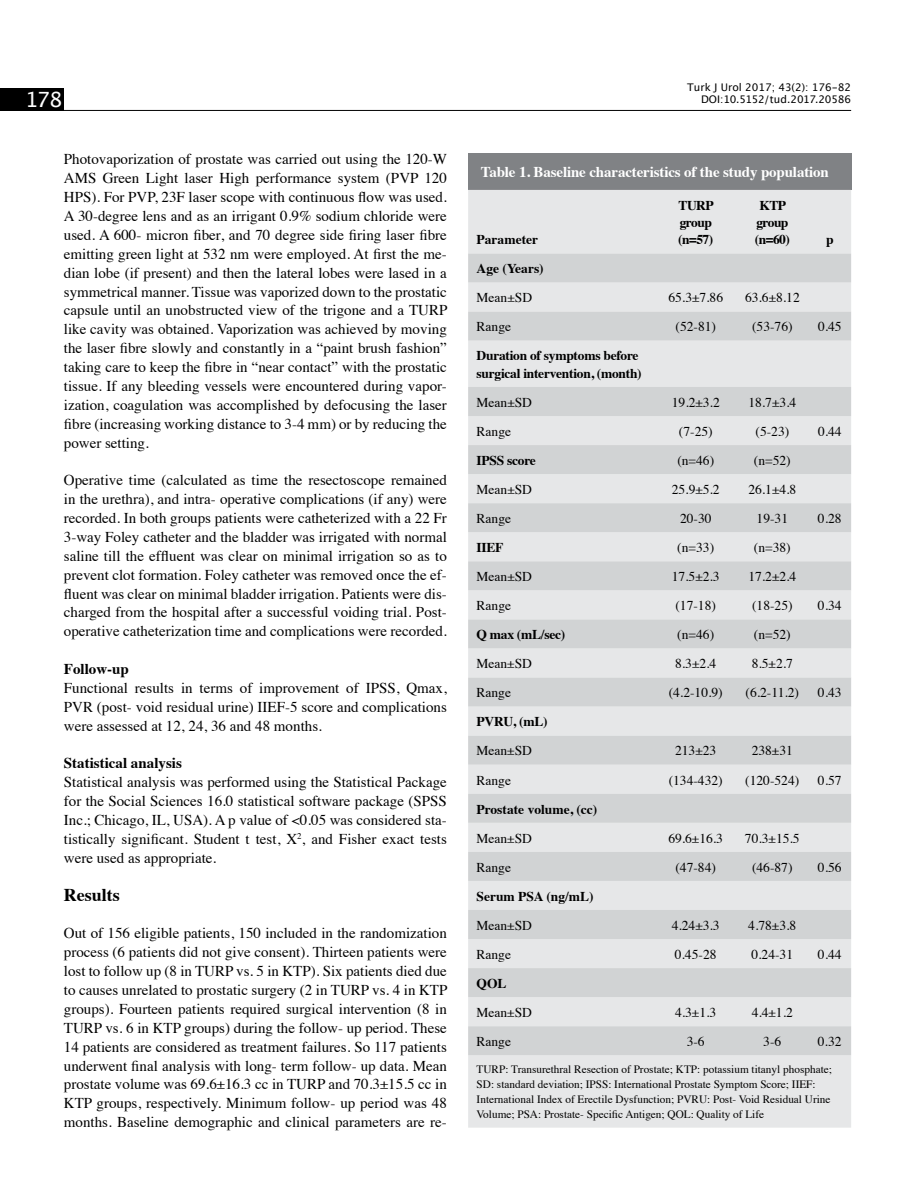
<style>
.page{position:relative;width:915px;height:1191px;background:#fff}
.page>*{position:absolute;margin:0;border:0;box-sizing:border-box;transform-origin:0 0}
.t1{font:21px "Lucida Grande";color:#fff}
.t2{font:700 18px "Times";color:#000}
.t3{font:15px/18.9px "Times";color:#000;text-align:justify}
.t4{font:700 15px "Times";letter-spacing:-.01em;color:#fff}
.t5{font:700 15px "Times";color:#000}
.t6{font:13.5px "Times";color:#000}
.t7{font:700 13.5px/17.2px "Times";letter-spacing:-.02em;color:#000}
.t8{font:700 13.5px "Times";color:#000}
.t9{font:700 13.5px/17.2px "Times";letter-spacing:-.04em;color:#000}
.t10{font:11.25px/15px "Times";color:#000}
.t11{font:10.5px/12.6px "Lucida Grande";color:#000;text-align:right}
</style>
<div class="page">
<div style="left:468px;top:153px;width:382px;height:37px;background:#808285"></div>
<div style="left:468px;top:190px;width:382px;height:937px;background:#e6e7e8"></div>
<svg style="left:468px;top:253px;width:382px;height:802px;background:#dbdcdd"></svg>
<hr style="left:64px;top:110px;width:786px;height:1px;background:#000">
<div style="left:0;top:88px;width:64px;height:23px;background:#000"></div>
<h1 class="t1" style="left:25px;top:88px;width:39px">178</h1>
<p class="t11" style="left:687px;top:81px;width:165px">Turk J Urol 2017; 43(2): 176-82<br>DOI:10.5152/tud.2017.20586</p>
<p class="t3" style="left:64px;top:149px;width:385px">Photovaporization of prostate was carried out using the 120-W AMS Green Light laser High performance system (PVP 120<br>HPS). For PVP, 23F laser scope with continuous flow was used.<br>A 30-degree lens and as an irrigant 0.9% sodium chloride were used. A 600- micron fiber, and 70 degree side firing laser fibre emitting green light at 532 nm were employed. At first the me&shy;dian lobe (if present) and then the lateral lobes were lased in a symmetrical manner. Tissue was vaporized down to the prostatic capsule until an unobstructed view of the trigone and a TURP like cavity was obtained. Vaporization was achieved by moving the laser fibre slowly and constantly in a “paint brush fashion” taking care to keep the fibre in “near contact” with the prostatic tissue. If any bleeding vessels were encountered during vapor&shy;ization, coagulation was accomplished by defocusing the laser fibre (increasing working distance to 3-4 mm) or by reducing the power setting.</p>
<p class="t3" style="left:64px;top:469px;width:384px">Operative time (calculated as time the resectoscope remained in the urethra), and intra- operative complications (if any) were recorded. In both groups patients were catheterized with a 22 Fr 3-way Foley catheter and the bladder was irrigated with normal saline till the effluent was clear on minimal irrigation so as to prevent clot formation. Foley catheter was removed once the ef&shy;fluent was clear on minimal bladder irrigation. Patients were dis&shy;charged from the hospital after a successful voiding trial. Post&shy;operative catheterization time and complications were recorded.</p>
<p class="t5" style="left:64px;top:654px;width:67px">Follow-up</p>
<p class="t3" style="left:64px;top:677px;width:384px">Functional results in terms of improvement of IPSS, Qmax, PVR (post- void residual urine) IIEF-5 score and complications were assessed at 12, 24, 36 and 48 months.</p>
<p class="t5" style="left:64px;top:749px;width:119px">Statistical analysis</p>
<p class="t3" style="left:64px;top:771px;width:384px">Statistical analysis was performed using the Statistical Package for the Social Sciences 16.0 statistical software package (SPSS Inc.; Chicago, IL, USA). A p value of &lt;0.05 was considered sta&shy;tistically significant. Student t test, X<sup>2</sup>, and Fisher exact tests were used as appropriate.</p>
<p class="t2" style="left:64px;top:877px;width:57px">Results</p>
<p class="t3" style="left:64px;top:922px;width:385px">Out of 156 eligible patients, 150 included in the randomization process (6 patients did not give consent). Thirteen patients were lost to follow up (8 in TURP vs. 5 in KTP). Six patients died due to causes unrelated to prostatic surgery (2 in TURP vs. 4 in KTP groups). Fourteen patients required surgical intervention (8 in TURP vs. 6 in KTP groups) during the follow- up period. These 14 patients are considered as treatment failures. So 117 patients underwent final analysis with long- term follow- up data. Mean prostate volume was 69.6±16.3 cc in TURP and 70.3±15.5 cc in KTP groups, respectively. Minimum follow- up period was 48 months. Baseline demographic and clinical parameters are re-</p>
<p class="t4" style="left:480px;top:158px;width:349px">Table 1. Baseline characteristics of the study population</p>
<p class="t8" style="left:476px;top:227px;width:63px">Parameter</p>
<p class="t9" style="left:678px;top:195px;width:37px">TURP group (n=57)</p>
<p class="t9" style="left:754px;top:195px;width:36px;text-align:center">KTP group (n=60)</p>
<p class="t7" style="left:825px;top:229px;width:9px">p</p>
<p class="t8" style="left:476px;top:256px;width:69px">Age (Years)</p>
<p class="t6" style="left:476px;top:285px;width:57px">Mean±SD</p>
<p class="t6" style="left:668px;top:285px;width:56px">65.3±7.86</p>
<p class="t6" style="left:744px;top:285px;width:56px">63.6±8.12</p>
<p class="t6" style="left:476px;top:314px;width:36px">Range</p>
<p class="t6" style="left:675px;top:314px;width:42px">(52-81)</p>
<p class="t6" style="left:751px;top:314px;width:42px">(53-76)</p>
<p class="t6" style="left:817px;top:314px;width:25px">0.45</p>
<p class="t7" style="left:476px;top:346px;width:167px">Duration of symptoms before surgical intervention, (month)</p>
<p class="t6" style="left:476px;top:389px;width:57px">Mean±SD</p>
<p class="t6" style="left:671px;top:389px;width:49px">19.2±3.2</p>
<p class="t6" style="left:748px;top:389px;width:49px">18.7±3.4</p>
<p class="t6" style="left:476px;top:418px;width:36px">Range</p>
<p class="t6" style="left:678px;top:418px;width:35px">(7-25)</p>
<p class="t6" style="left:755px;top:418px;width:35px">(5-23)</p>
<p class="t6" style="left:817px;top:418px;width:25px">0.44</p>
<p class="t7" style="left:476px;top:450px;width:61px">IPSS score</p>
<p class="t6" style="left:677px;top:447px;width:38px">(n=46)</p>
<p class="t6" style="left:753px;top:447px;width:38px">(n=52)</p>
<p class="t6" style="left:476px;top:477px;width:57px">Mean±SD</p>
<p class="t6" style="left:671px;top:477px;width:49px">25.9±5.2</p>
<p class="t6" style="left:748px;top:477px;width:49px">26.1±4.8</p>
<p class="t6" style="left:476px;top:506px;width:36px">Range</p>
<p class="t6" style="left:679px;top:506px;width:33px">20-30</p>
<p class="t6" style="left:756px;top:506px;width:33px">19-31</p>
<p class="t6" style="left:817px;top:506px;width:25px">0.28</p>
<p class="t7" style="left:476px;top:537px;width:28px">IIEF</p>
<p class="t6" style="left:677px;top:535px;width:38px">(n=33)</p>
<p class="t6" style="left:753px;top:535px;width:38px">(n=38)</p>
<p class="t6" style="left:476px;top:564px;width:57px">Mean±SD</p>
<p class="t6" style="left:671px;top:564px;width:49px">17.5±2.3</p>
<p class="t6" style="left:748px;top:564px;width:49px">17.2±2.4</p>
<p class="t6" style="left:476px;top:593px;width:36px">Range</p>
<p class="t6" style="left:675px;top:593px;width:42px">(17-18)</p>
<p class="t6" style="left:751px;top:593px;width:42px">(18-25)</p>
<p class="t6" style="left:817px;top:593px;width:25px">0.34</p>
<p class="t7" style="left:476px;top:624px;width:90px">Q max (mL/sec)</p>
<p class="t6" style="left:677px;top:622px;width:38px">(n=46)</p>
<p class="t6" style="left:753px;top:622px;width:38px">(n=52)</p>
<p class="t6" style="left:476px;top:651px;width:57px">Mean±SD</p>
<p class="t6" style="left:675px;top:651px;width:43px">8.3±2.4</p>
<p class="t6" style="left:751px;top:651px;width:43px">8.5±2.7</p>
<p class="t6" style="left:476px;top:680px;width:36px">Range</p>
<p class="t6" style="left:668px;top:680px;width:55px">(4.2-10.9)</p>
<p class="t6" style="left:745px;top:680px;width:55px">(6.2-11.2)</p>
<p class="t6" style="left:817px;top:680px;width:25px">0.43</p>
<p class="t7" style="left:476px;top:711px;width:73px">PVRU, (mL)</p>
<p class="t6" style="left:476px;top:738px;width:57px">Mean±SD</p>
<p class="t6" style="left:675px;top:738px;width:43px">213±23</p>
<p class="t6" style="left:751px;top:738px;width:43px">238±31</p>
<p class="t6" style="left:476px;top:767px;width:36px">Range</p>
<p class="t6" style="left:668px;top:767px;width:55px">(134-432)</p>
<p class="t6" style="left:745px;top:767px;width:55px">(120-524)</p>
<p class="t6" style="left:817px;top:767px;width:25px">0.57</p>
<p class="t8" style="left:476px;top:796px;width:122px">Prostate volume, (cc)</p>
<p class="t6" style="left:476px;top:825px;width:57px">Mean±SD</p>
<p class="t6" style="left:668px;top:825px;width:56px">69.6±16.3</p>
<p class="t6" style="left:744px;top:825px;width:56px">70.3±15.5</p>
<p class="t6" style="left:476px;top:854px;width:36px">Range</p>
<p class="t6" style="left:675px;top:854px;width:42px">(47-84)</p>
<p class="t6" style="left:751px;top:854px;width:42px">(46-87)</p>
<p class="t6" style="left:817px;top:854px;width:25px">0.56</p>
<p class="t8" style="left:476px;top:883px;width:119px">Serum PSA (ng/mL)</p>
<p class="t6" style="left:476px;top:912px;width:57px">Mean±SD</p>
<p class="t6" style="left:671px;top:912px;width:49px">4.24±3.3</p>
<p class="t6" style="left:748px;top:912px;width:49px">4.78±3.8</p>
<p class="t6" style="left:476px;top:941px;width:36px">Range</p>
<p class="t6" style="left:674px;top:941px;width:43px">0.45-28</p>
<p class="t6" style="left:751px;top:941px;width:43px">0.24-31</p>
<p class="t6" style="left:817px;top:941px;width:25px">0.44</p>
<p class="t7" style="left:476px;top:973px;width:32px">QOL</p>
<p class="t6" style="left:476px;top:999px;width:57px">Mean±SD</p>
<p class="t6" style="left:674px;top:999px;width:43px">4.3±1.3</p>
<p class="t6" style="left:751px;top:999px;width:43px">4.4±1.2</p>
<p class="t6" style="left:476px;top:1029px;width:36px">Range</p>
<p class="t6" style="left:686px;top:1029px;width:19px">3-6</p>
<p class="t6" style="left:763px;top:1029px;width:19px">3-6</p>
<p class="t6" style="left:817px;top:1029px;width:25px">0.32</p>
<p class="t10" style="left:476px;top:1061px;width:357px">TURP: Transurethral Resection of Prostate; KTP: potassium titanyl phosphate; SD: standard deviation; IPSS: International Prostate Symptom Score; IIEF:<br>International Index of Erectile Dysfunction; PVRU: Post- Void Residual Urine Volume; PSA: Prostate- Specific Antigen; QOL: Quality of Life</p>
</div>
